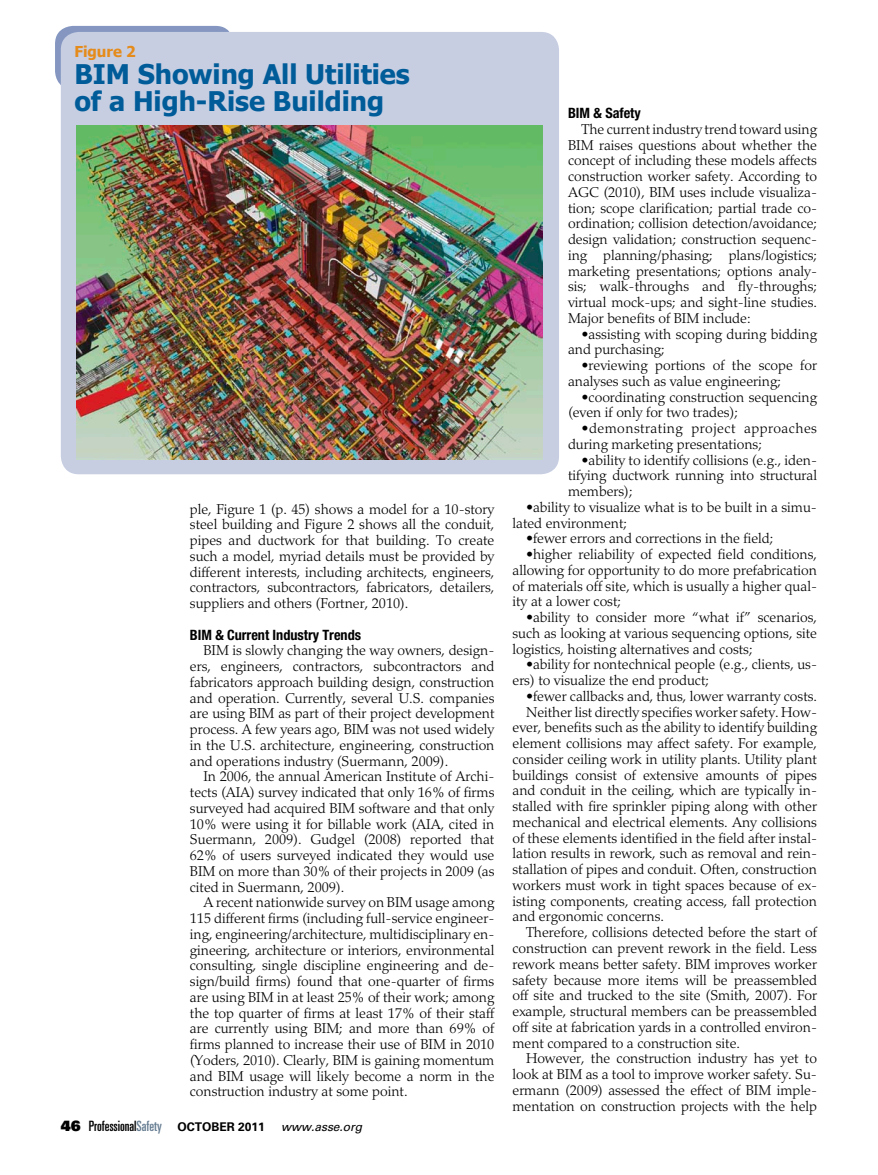
<style>
.page{position:relative;width:878px;height:1175px;background:#fff}
.page>*{position:absolute;margin:0;border:0;box-sizing:border-box;transform-origin:0 0}
.t1{font:700 27px/27px "Tahoma";color:#005c99}
.t2{font:700 15px "Tahoma";color:#e58b1b}
.t3{font:300 14.25px/15.8px "Palatino LT Std";color:#000;text-align:justify}
.t4{font:300 14.25px/15.8px "Palatino LT Std";letter-spacing:.03em;color:#000}
.t5{font:ultra-condensed 14.25px "Univers";color:#000}
.t6{font:700 condensed 14.25px "Helvetica Neue LT Std";color:#000}
.s1{font-weight:900;font-stretch:normal}
.s2{color:#657c91}
.s3{font-weight:700;font-stretch:normal;font-size:12px}
.s4{font-style:italic;font-stretch:normal;font-size:12px}
</style>
<div class="page">
<div style="left:55px;top:26px;width:179px;height:63px;background:#8597c1;border-radius:18px"></div>
<div style="left:61px;top:32px;width:498px;height:442px;background:#c7cee2;border-radius:18px"></div>
<img style="left:77px;top:125px;width:465px;height:334px">
<p class="t2" style="left:74px;top:41px;width:63px">Figure 2</p>
<h1 class="t1" style="left:74px;top:59px;width:337px">BIM Showing All Utilities of a High-Rise Building</h1>
<p class="t3" style="left:190px;top:501px;width:306px">ple, Figure 1 (p. 45) shows a model for a 10-story steel building and Figure 2 shows all the conduit, pipes and ductwork for that building. To create such a model, myriad details must be provided by different interests, including architects, engineers, contractors, subcontractors, fabricators, detailers, suppliers and others (Fortner, 2010).</p>
<p class="t6" style="left:190px;top:626px;width:173px">BIM &amp; Current Industry Trends</p>
<p class="t3" style="left:190px;top:643px;width:306px;text-indent:13px">BIM is slowly changing the way owners, design&shy;ers, engineers, contractors, subcontractors and fabricators approach building design, construction and operation. Currently, several U.S. companies are using BIM as part of their project development process. A few years ago, BIM was not used widely in the U.S. architecture, engineering, construction and operations industry (Suermann, 2009).</p>
<p class="t3" style="left:190px;top:769px;width:306px;text-indent:13px">In 2006, the annual American Institute of Archi&shy;tects (AIA) survey indicated that only 16% of firms surveyed had acquired BIM software and that only 10% were using it for billable work (AIA, cited in Suermann, 2009). Gudgel (2008) reported that 62% of users surveyed indicated they would use BIM on more than 30% of their projects in 2009 (as cited in Suermann, 2009).</p>
<p class="t3" style="left:190px;top:895px;width:306px;text-indent:13px">A recent nationwide survey on BIM usage among 115 different firms (including full-service engineer&shy;ing, engineering/architecture, multidisciplinary en&shy;gineering, architecture or interiors, environmental consulting, single discipline engineering and de&shy;sign/build firms) found that one-quarter of firms are using BIM in at least 25% of their work; among the top quarter of firms at least 17% of their staff are currently using BIM; and more than 69% of firms planned to increase their use of BIM in 2010 (Yoders, 2010). Clearly, BIM is gaining momentum and BIM usage will likely become a norm in the construction industry at some point.</p>
<p class="t5" style="left:61px;top:1117px;width:303px"><span class="s1">46</span> Professional<span class="s2">Safety</span> <span class="s3">OCTOBER 2011</span> <span class="s4">www.asse.org</span></p>
<p class="t6" style="left:568px;top:104px;width:74px">BIM &amp; Safety</p>
<p class="t3" style="left:568px;top:121px;width:250px;text-indent:13px">The current industry trend toward using BIM raises questions about whether the concept of including these models affects construction worker safety. According to AGC (2010), BIM uses include visualiza&shy;tion; scope clarification; partial trade co&shy;ordination; collision detection/avoidance; design validation; construction sequenc&shy;ing planning/phasing; plans/logistics; marketing presentations; options analy&shy;sis; walk-throughs and fly-throughs; virtual mock-ups; and sight-line studies.<br>Major benefits of BIM include:</p>
<p class="t3" style="left:568px;top:326px;width:250px;text-indent:13px">•assisting with scoping during bidding and purchasing;</p>
<p class="t3" style="left:568px;top:358px;width:250px;text-indent:13px">•reviewing portions of the scope for analyses such as value engineering;</p>
<p class="t3" style="left:568px;top:389px;width:250px;text-indent:13px">•coordinating construction sequencing (even if only for two trades);</p>
<p class="t4" style="left:568px;top:421px;width:250px;text-indent:13px">•demonstrating project approaches during marketing presentations;</p>
<p class="t3" style="left:568px;top:452px;width:250px;text-indent:13px">•ability to identify collisions (e.g., iden&shy;tifying ductwork running into structural members);</p>
<p class="t3" style="left:512px;top:499px;width:306px;text-indent:13px">•ability to visualize what is to be built in a simu&shy;lated environment;</p>
<p class="t3" style="left:526px;top:531px;width:249px">•fewer errors and corrections in the field;</p>
<p class="t3" style="left:512px;top:546px;width:306px;text-indent:13px">•higher reliability of expected field conditions, allowing for opportunity to do more prefabrication of materials off site, which is usually a higher qual&shy;ity at a lower cost;</p>
<p class="t3" style="left:512px;top:609px;width:306px;text-indent:13px">•ability to consider more “what if” scenarios, such as looking at various sequencing options, site logistics, hoisting alternatives and costs;</p>
<p class="t3" style="left:512px;top:657px;width:306px;text-indent:13px">•ability for nontechnical people (e.g., clients, us&shy;ers) to visualize the end product;</p>
<p class="t3" style="left:526px;top:688px;width:292px">•fewer callbacks and, thus, lower warranty costs.</p>
<p class="t3" style="left:526px;top:704px;width:292px">Neither list directly specifies worker safety. How-</p>
<p class="t3" style="left:512px;top:720px;width:306px">ever, benefits such as the ability to identify building</p>
<p class="t3" style="left:512px;top:735px;width:306px">element collisions may affect safety. For example,</p>
<p class="t3" style="left:512px;top:751px;width:306px">consider ceiling work in utility plants. Utility plant</p>
<p class="t3" style="left:512px;top:767px;width:306px">buildings consist of extensive amounts of pipes</p>
<p class="t3" style="left:512px;top:783px;width:306px">and conduit in the ceiling, which are typically in-</p>
<p class="t3" style="left:512px;top:798px;width:306px">stalled with fire sprinkler piping along with other</p>
<p class="t3" style="left:512px;top:814px;width:306px">mechanical and electrical elements. Any collisions</p>
<p class="t3" style="left:512px;top:830px;width:306px">of these elements identified in the field after instal-</p>
<p class="t3" style="left:512px;top:846px;width:306px">lation results in rework, such as removal and rein-</p>
<p class="t3" style="left:512px;top:861px;width:306px">stallation of pipes and conduit. Often, construction</p>
<p class="t3" style="left:512px;top:877px;width:306px">workers must work in tight spaces because of ex-</p>
<p class="t3" style="left:512px;top:893px;width:306px">isting components, creating access, fall protection</p>
<p class="t3" style="left:512px;top:909px;width:153px">and ergonomic concerns.</p>
<p class="t3" style="left:526px;top:924px;width:292px">Therefore, collisions detected before the start of</p>
<p class="t3" style="left:512px;top:940px;width:306px">construction can prevent rework in the field. Less</p>
<p class="t3" style="left:512px;top:956px;width:306px">rework means better safety. BIM improves worker</p>
<p class="t3" style="left:512px;top:972px;width:306px">safety because more items will be preassembled</p>
<p class="t3" style="left:512px;top:987px;width:306px">off site and trucked to the site (Smith, 2007). For</p>
<p class="t3" style="left:512px;top:1003px;width:306px">example, structural members can be preassembled</p>
<p class="t3" style="left:512px;top:1019px;width:306px">off site at fabrication yards in a controlled environ-</p>
<p class="t3" style="left:512px;top:1035px;width:229px">ment compared to a construction site.</p>
<p class="t3" style="left:526px;top:1050px;width:292px">However, the construction industry has yet to</p>
<p class="t3" style="left:512px;top:1066px;width:306px">look at BIM as a tool to improve worker safety. Su-</p>
<p class="t3" style="left:512px;top:1082px;width:306px">ermann (2009) assessed the effect of BIM imple-</p>
<p class="t3" style="left:512px;top:1098px;width:306px">mentation on construction projects with the help</p>
</div>
